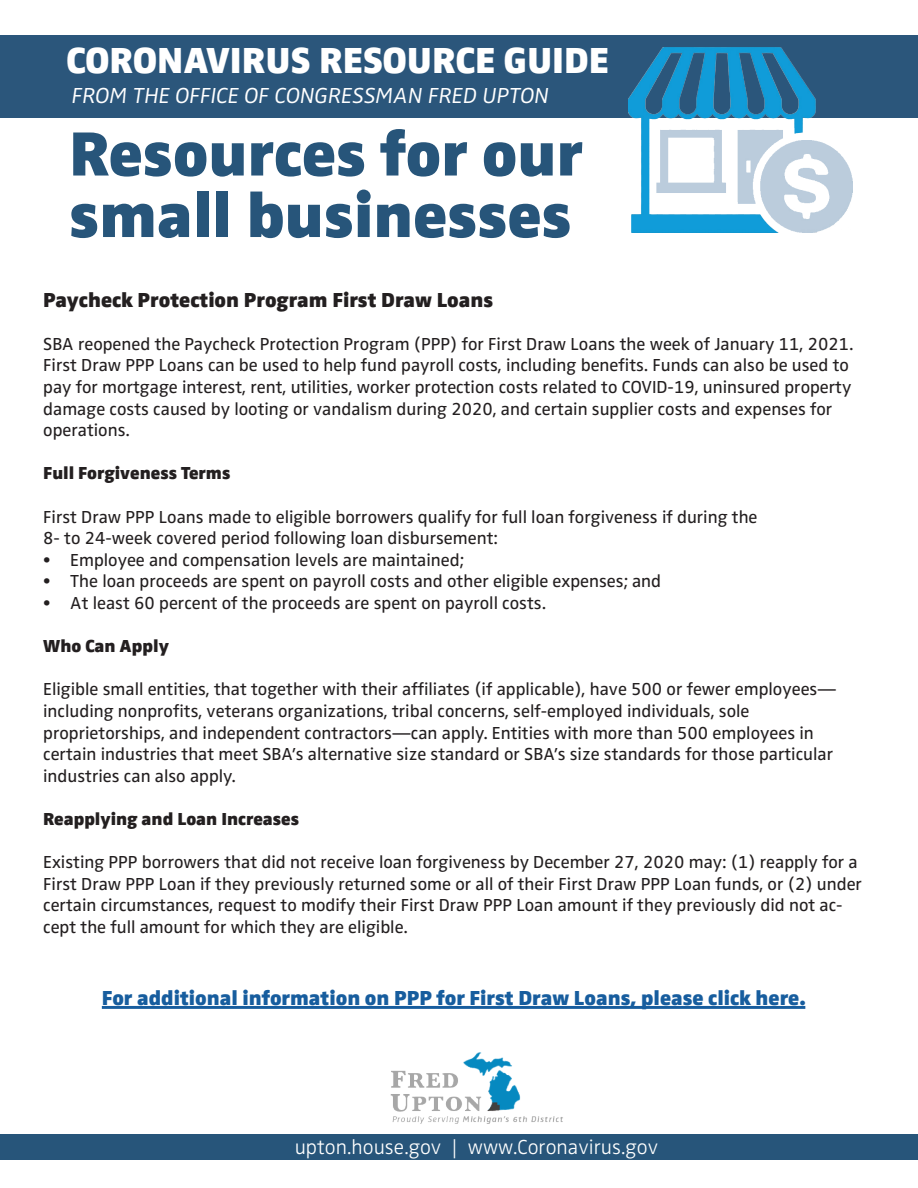
<style>
.page{position:relative;width:918px;height:1188px;background:#fff}
.page>*{position:absolute;margin:0;border:0;box-sizing:border-box;transform-origin:0 0}
.t1{font:900 64.5px "Zwo Pro";color:#27557a}
.t2{font:900 37.5px "Zwo Pro";color:#fff}
.t3{font:italic 300 22.5px "Zwo Pro";color:#fff}
.t4{font:900 21px "Zwo Pro";color:#175d9e}
.t5{font:900 21px "Zwo Pro";color:#231f20}
.t6{font:300 21px "Zwo Pro";color:#fff}
.t7{font:18px/21.6px "Zwo Pro";color:#231f20}
.t8{font:900 18px "Zwo Pro";color:#231f20}
</style>
<div class="page">
<div style="left:0;top:35px;width:918px;height:83px;background:#2b567b"></div>
<div style="left:0;top:1134px;width:918px;height:26px;background:#27557a"></div>
<img style="left:390px;top:1052px;width:173px;height:72px">
<img style="left:629px;top:48px;width:223px;height:184px">
<hr style="left:102px;top:1006px;width:703px;height:3px;background:#175d9e">
<p class="t2" style="left:66px;top:32px;width:544px">CORONAVIRUS RESOURCE GUIDE</p>
<p class="t3" style="left:72px;top:79px;width:478px">FROM THE OFFICE OF CONGRESSMAN FRED UPTON</p>
<p class="t1" style="left:69px;top:104px;width:515px">Resources for our</p>
<p class="t1" style="left:69px;top:165px;width:504px">small businesses</p>
<p class="t5" style="left:43px;top:283px;width:452px">Paycheck Protection Program First Draw Loans</p>
<p class="t7" style="left:43px;top:332px;width:812px">SBA reopened the Paycheck Protection Program (PPP) for First Draw Loans the week of January 11, 2021.<br>First Draw PPP Loans can be used to help fund payroll costs, including benefits. Funds can also be used to pay for mortgage interest, rent, utilities, worker protection costs related to COVID-19, uninsured property damage costs caused by looting or vandalism during 2020, and certain supplier costs and expenses for operations.</p>
<p class="t8" style="left:43px;top:459px;width:189px">Full Forgiveness Terms</p>
<p class="t7" style="left:43px;top:504px;width:716px">First Draw PPP Loans made to eligible borrowers qualify for full loan forgiveness if during the</p>
<p class="t7" style="left:43px;top:526px;width:456px">8- to 24-week covered period following loan disbursement:</p>
<p class="t7" style="left:43px;top:548px;width:422px">• Employee and compensation levels are maintained;</p>
<p class="t7" style="left:43px;top:569px;width:619px">• The loan proceeds are spent on payroll costs and other eligible expenses; and</p>
<p class="t7" style="left:43px;top:591px;width:504px">• At least 60 percent of the proceeds are spent on payroll costs.</p>
<p class="t8" style="left:43px;top:632px;width:127px">Who Can Apply</p>
<p class="t7" style="left:43px;top:677px;width:795px">Eligible small entities, that together with their affiliates (if applicable), have 500 or fewer employees—</p>
<p class="t7" style="left:43px;top:699px;width:708px">including nonprofits, veterans organizations, tribal concerns, self-employed individuals, sole</p>
<p class="t7" style="left:43px;top:720px;width:772px">proprietorships, and independent contractors—can apply. Entities with more than 500 employees in</p>
<p class="t7" style="left:43px;top:742px;width:791px">certain industries that meet SBA’s alternative size standard or SBA’s size standards for those particular industries can also apply.</p>
<p class="t8" style="left:43px;top:805px;width:257px">Reapplying and Loan Increases</p>
<p class="t7" style="left:43px;top:850px;width:820px">Existing PPP borrowers that did not receive loan forgiveness by December 27, 2020 may: (1) reapply for a First Draw PPP Loan if they previously returned some or all of their First Draw PPP Loan funds, or (2) under certain circumstances, request to modify their First Draw PPP Loan amount if they previously did not ac&shy;cept the full amount for which they are eligible.</p>
<p class="t4" style="left:102px;top:982px;width:705px">For additional information on PPP for First Draw Loans, please click here.</p>
<p class="t6" style="left:295px;top:1131px;width:365px">upton.house.gov | www.Coronavirus.gov</p>
</div>
